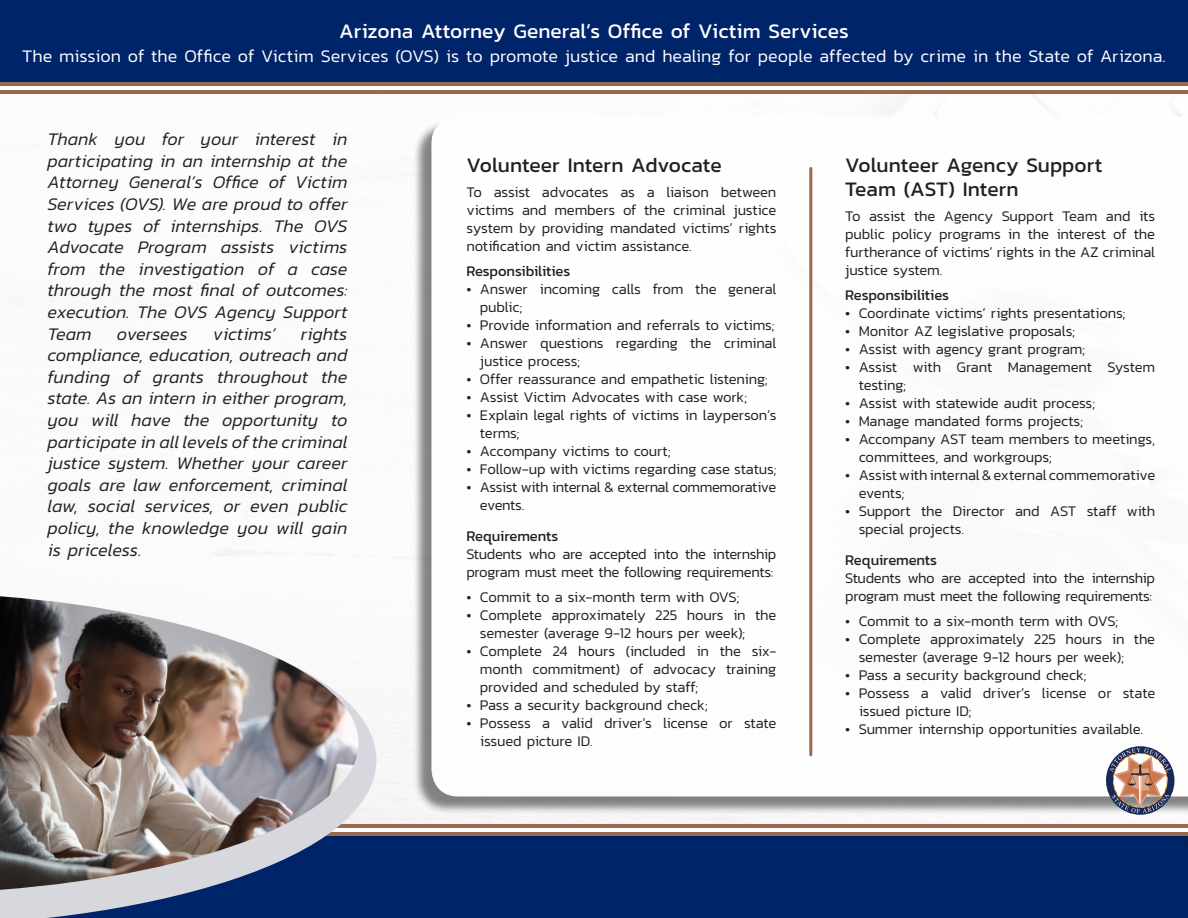
<style>
.page{position:relative;width:1188px;height:918px;background:#002469}
.page>*{position:absolute;margin:0;border:0;box-sizing:border-box;transform-origin:0 0}
.t1{font:21px/24px "Kanit";color:#231f20}
.heading{font:21px "Kanit";color:#fff}
.heading-2{font:italic 300 18px/21.6px "Kanit";color:#231f20;text-align:justify}
.heading-3{font:300 18px "Kanit";color:#fff}
.t2{font:300 15px/18px "Kanit";letter-spacing:-.015em;color:#231f20}
.t3{font:15px "Kanit";letter-spacing:-.01em;color:#231f20}
</style>
<div class="page">
<div style="left:0;top:88px;width:1188px;height:742px;background:#fbfbfb"></div>
<div style="left:413px;top:119px;width:775px;height:696px;background:#231f20;opacity:.65"></div>
<div style="left:431px;top:117px;width:757px;height:679px;background:#fefefe"></div>
<svg style="left:0;top:588px;width:382px;height:330px"></svg>
<img style="left:0;top:596px;width:359px;height:294px">
<hr style="left:809px;top:168px;width:3px;height:587px;background:#9a694d">
<svg style="left:1106px;top:746px;width:68px;height:69px;background:#a99898"></svg>
<p class="heading" style="left:339px;top:16px;width:511px">Arizona Attorney General’s Office of Victim Services</p>
<p class="heading-3" style="left:22px;top:44px;width:1145px">The mission of the Office of Victim Services (OVS) is to promote justice and healing for people affected by crime in the State of Arizona.</p>
<p class="heading-2" style="left:48px;top:128px;width:302px">Thank you for your interest in participating in an internship at the Attorney General’s Office of Victim Services (OVS). We are proud to offer two types of internships. The OVS Advocate Program assists victims from the investigation of a case through the most final of outcomes: execution. The OVS Agency Support Team</p>
<p class="heading-2" style="left:48px;top:323px;width:302px;text-indent:253px">rights compliance, education, outreach and funding of grants throughout the state. As an intern in either program, you will have the opportunity to participate in all levels of the criminal justice system. Whether your career goals are law enforcement, criminal law, social services, or even public policy, the knowledge you will gain is priceless.</p>
<p class="heading-2" style="left:117px;top:323px;width:72px">oversees</p>
<p class="heading-2" style="left:213px;top:323px;width:64px">victims’</p>
<p class="t1" style="left:466px;top:153px;width:257px">Volunteer Intern Advocate</p>
<p class="t2" style="left:466px;top:183px;width:312px;text-align:justify">To assist advocates as a liaison between victims and members of the criminal justice system by providing mandated victims’ rights notification and victim assistance.</p>
<p class="t3" style="left:466px;top:260px;width:105px">Responsibilities</p>
<p class="t2" style="left:480px;top:280px;width:298px;text-indent:-13px">• Answer incoming calls from the general public;</p>
<p class="t2" style="left:466px;top:316px;width:310px">• Provide information and referrals to victims;</p>
<p class="t2" style="left:480px;top:334px;width:298px;text-indent:-13px">• Answer questions regarding the criminal justice process;</p>
<p class="t2" style="left:466px;top:370px;width:303px">• Offer reassurance and empathetic listening;</p>
<p class="t2" style="left:466px;top:388px;width:282px">• Assist Victim Advocates with case work;</p>
<p class="t2" style="left:480px;top:406px;width:298px;text-indent:-13px">• Explain legal rights of victims in layperson’s terms;</p>
<p class="t2" style="left:466px;top:442px;width:206px">• Accompany victims to court;</p>
<p class="t2" style="left:466px;top:460px;width:312px">• Follow-up with victims regarding case status;</p>
<p class="t2" style="left:480px;top:478px;width:298px;text-indent:-13px">• Assist with internal &amp; external commemorative events.</p>
<p class="t3" style="left:466px;top:526px;width:93px">Requirements</p>
<p class="t2" style="left:466px;top:545px;width:311px">Students who are accepted into the internship program must meet the following requirements:</p>
<p class="t2" style="left:466px;top:588px;width:274px">• Commit to a six-month term with OVS;</p>
<p class="t2" style="left:480px;top:606px;width:298px;text-indent:-13px">• Complete approximately 225 hours in the semester (average 9-12 hours per week);</p>
<p class="t2" style="left:480px;top:642px;width:298px;text-align:justify;text-indent:-13px">• Complete 24 hours (included in the six&shy;month commitment) of advocacy training provided and scheduled by staff;</p>
<p class="t2" style="left:466px;top:696px;width:243px">• Pass a security background check;</p>
<p class="t2" style="left:480px;top:714px;width:298px;text-indent:-13px">• Possess a valid driver’s license or state issued picture ID.</p>
<p class="t1" style="left:845px;top:153px;width:259px">Volunteer Agency Support<br>Team (AST) Intern</p>
<p class="t2" style="left:845px;top:207px;width:312px;text-align:justify">To assist the Agency Support Team and its public policy programs in the interest of the furtherance of victims’ rights in the AZ criminal justice system.</p>
<p class="t3" style="left:845px;top:284px;width:105px">Responsibilities</p>
<p class="t2" style="left:845px;top:304px;width:282px">• Coordinate victims’ rights presentations;</p>
<p class="t2" style="left:845px;top:322px;width:231px">• Monitor AZ legislative proposals;</p>
<p class="t2" style="left:845px;top:340px;width:242px">• Assist with agency grant program;</p>
<p class="t2" style="left:859px;top:358px;width:298px;text-indent:-13px">• Assist with Grant Management System testing;</p>
<p class="t2" style="left:845px;top:394px;width:251px">• Assist with statewide audit process;</p>
<p class="t2" style="left:845px;top:412px;width:239px">• Manage mandated forms projects;</p>
<p class="t2" style="left:859px;top:430px;width:298px;text-indent:-13px">• Accompany AST team members to meetings, committees, and workgroups;</p>
<p class="t2" style="left:859px;top:466px;width:298px;text-indent:-13px">• Assist with internal &amp; external commemorative events;</p>
<p class="t2" style="left:859px;top:502px;width:298px;text-indent:-13px">• Support the Director and AST staff with special projects.</p>
<p class="t3" style="left:845px;top:550px;width:93px">Requirements</p>
<p class="t2" style="left:845px;top:569px;width:311px">Students who are accepted into the internship program must meet the following requirements:</p>
<p class="t2" style="left:845px;top:612px;width:274px">• Commit to a six-month term with OVS;</p>
<p class="t2" style="left:859px;top:630px;width:298px;text-indent:-13px">• Complete approximately 225 hours in the semester (average 9-12 hours per week);</p>
<p class="t2" style="left:845px;top:666px;width:243px">• Pass a security background check;</p>
<p class="t2" style="left:859px;top:684px;width:298px;text-indent:-13px">• Possess a valid driver’s license or state issued picture ID;</p>
<p class="t2" style="left:845px;top:720px;width:300px">• Summer internship opportunities available.</p>
</div>
